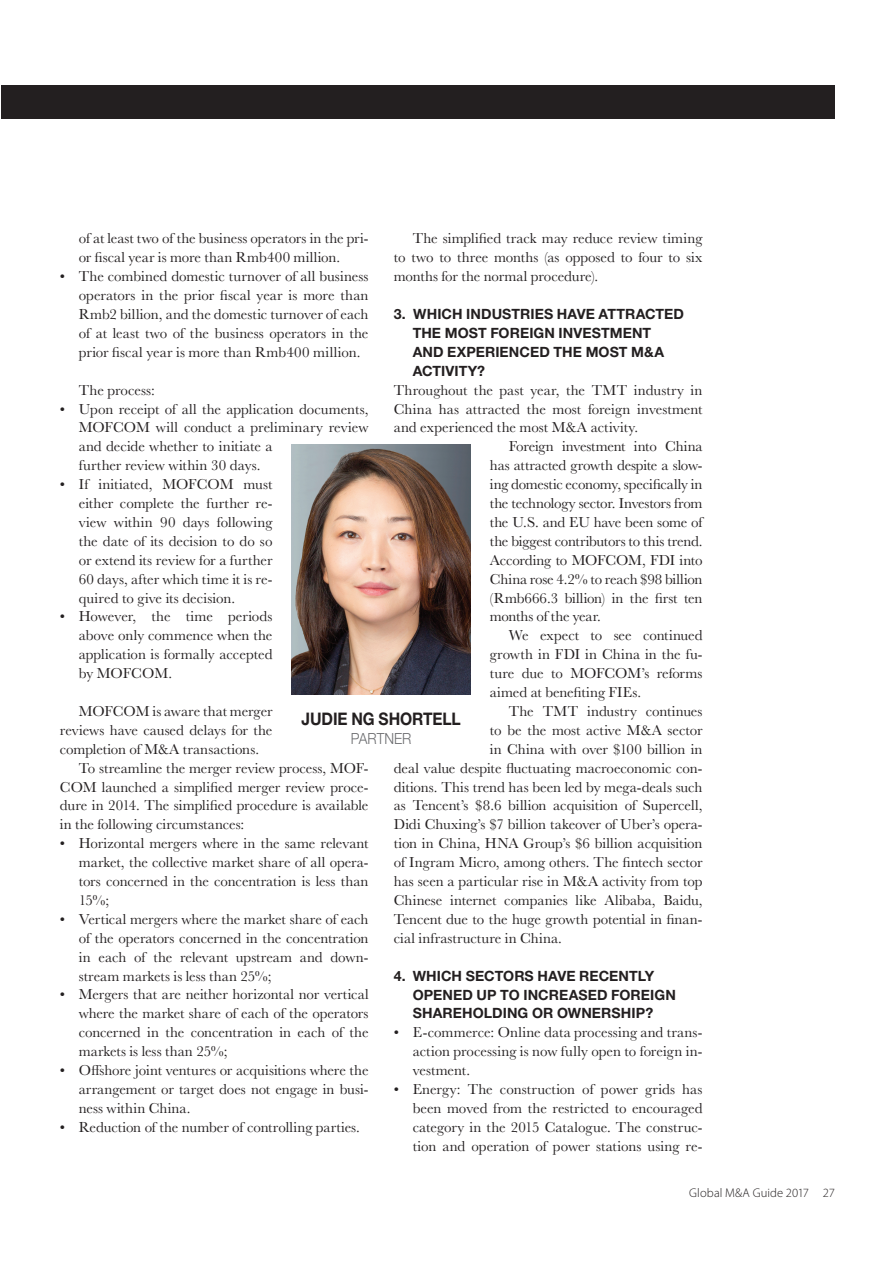
<style>
.page{position:relative;width:893px;height:1263px;background:#fff}
.page>*{position:absolute;margin:0;border:0;box-sizing:border-box;transform-origin:0 0}
.t1{font:700 17.4px "Helvetica Neue LT Std";letter-spacing:-.01em;color:#231f20;scale:.9 1}
.t2{font:300 15.3px "Helvetica Neue LT Std";color:#6c6d70;scale:.9 1}
.t3{font:15px/18.9px "Baskerville";color:#231f20;text-align:justify}
.t4{font:15px "Baskerville";letter-spacing:-.02em;color:#231f20}
.t5{font:700 14.1px/18.9px "Helvetica Neue LT Std";letter-spacing:.005em;color:#231f20}
.t6{font:300 12.6px "Myriad Pro";letter-spacing:.005em;color:#231f20}
</style>
<div class="page">
<div style="left:1px;top:86px;width:834px;height:33px;background:#231f20"></div>
<img style="left:291px;top:444px;width:180px;height:251px">
<p class="t3" style="left:394px;top:229px;width:310px;text-indent:19px">The simplified track may reduce review timing to two to three months (as opposed to four to six months for the normal procedure).</p>
<p class="t5" style="left:413px;top:304px;width:273px;text-indent:-19px">3. WHICH INDUSTRIES HAVE ATTRACTED<br>THE MOST FOREIGN INVESTMENT<br>AND EXPERIENCED THE MOST M&amp;A<br>ACTIVITY?</p>
<p class="t3" style="left:394px;top:381px;width:310px">Throughout the past year, the TMT industry in</p>
<p class="t3" style="left:394px;top:399px;width:310px">China has attracted the most foreign investment</p>
<p class="t3" style="left:394px;top:418px;width:246px">and experienced the most M&amp;A activity.</p>
<p class="t3" style="left:509px;top:437px;width:195px">Foreign investment into China</p>
<p class="t3" style="left:490px;top:456px;width:214px">has attracted growth despite a slow-</p>
<p class="t3" style="left:490px;top:475px;width:214px">ing domestic economy, specifically in</p>
<p class="t3" style="left:490px;top:494px;width:214px">the technology sector. Investors from</p>
<p class="t4" style="left:490px;top:512px;width:214px">the U.S. and EU have been some of</p>
<p class="t3" style="left:490px;top:532px;width:214px">the biggest contributors to this trend.</p>
<p class="t3" style="left:490px;top:551px;width:214px">According to MOFCOM, FDI into</p>
<p class="t3" style="left:490px;top:569px;width:214px">China rose 4.2% to reach $98 billion</p>
<p class="t3" style="left:490px;top:588px;width:214px">(Rmb666.3 billion) in the first ten</p>
<p class="t4" style="left:490px;top:607px;width:113px">months of the year.</p>
<p class="t3" style="left:509px;top:626px;width:195px">We expect to see continued</p>
<p class="t3" style="left:490px;top:645px;width:214px">growth in FDI in China in the fu-</p>
<p class="t3" style="left:490px;top:664px;width:214px">ture due to MOFCOM’s reforms</p>
<p class="t3" style="left:490px;top:683px;width:153px">aimed at benefiting FIEs.</p>
<p class="t3" style="left:509px;top:702px;width:195px">The TMT industry continues</p>
<p class="t3" style="left:490px;top:721px;width:214px">to be the most active M&amp;A sector</p>
<p class="t3" style="left:490px;top:740px;width:214px">in China with over $100 billion in</p>
<p class="t3" style="left:394px;top:758px;width:310px">deal value despite fluctuating macroeconomic con-</p>
<p class="t3" style="left:394px;top:777px;width:310px">ditions. This trend has been led by mega-deals such</p>
<p class="t3" style="left:394px;top:796px;width:310px">as Tencent’s $8.6 billion acquisition of Supercell,</p>
<p class="t3" style="left:394px;top:815px;width:310px">Didi Chuxing’s $7 billion takeover of Uber’s opera-</p>
<p class="t3" style="left:394px;top:834px;width:310px">tion in China, HNA Group’s $6 billion acquisition</p>
<p class="t3" style="left:394px;top:853px;width:310px">of Ingram Micro, among others. The fintech sector</p>
<p class="t3" style="left:394px;top:872px;width:310px">has seen a particular rise in M&amp;A activity from top</p>
<p class="t3" style="left:394px;top:891px;width:310px">Chinese internet companies like Alibaba, Baidu,</p>
<p class="t3" style="left:394px;top:910px;width:310px">Tencent due to the huge growth potential in finan-</p>
<p class="t3" style="left:394px;top:929px;width:170px">cial infrastructure in China.</p>
<p class="t5" style="left:413px;top:966px;width:265px;text-indent:-19px">4. WHICH SECTORS HAVE RECENTLY<br>OPENED UP TO INCREASED FOREIGN<br>SHAREHOLDING OR OWNERSHIP?</p>
<p class="t3" style="left:413px;top:1023px;width:291px;text-indent:-19px">• E-commerce: Online data processing and trans&shy;action processing is now fully open to foreign in&shy;vestment.</p>
<p class="t3" style="left:413px;top:1080px;width:291px;text-indent:-19px">• Energy: The construction of power grids has been moved from the restricted to encouraged category in the 2015 Catalogue. The construc&shy;tion and operation of power stations using re-</p>
<p class="t3" style="left:79px;top:229px;width:291px">of at least two of the business operators in the pri&shy;or fiscal year is more than Rmb400 million.</p>
<p class="t3" style="left:79px;top:267px;width:291px;text-indent:-19px">• The combined domestic turnover of all business operators in the prior fiscal year is more than Rmb2 billion, and the domestic turnover of each of at least two of the business operators in the prior fiscal year is more than Rmb400 million.</p>
<p class="t3" style="left:79px;top:381px;width:78px">The process:</p>
<p class="t3" style="left:79px;top:399px;width:291px;text-align:left;text-indent:-19px">• Upon receipt of all the application documents, MOFCOM will conduct a preliminary review and decide whether to initiate a<br>further review within 30 days.</p>
<p class="t3" style="left:79px;top:475px;width:195px;text-indent:-19px">• If initiated, MOFCOM must either complete the further re&shy;view within 90 days following the date of its decision to do so or extend its review for a further 60 days, after which time it is re&shy;quired to give its decision.</p>
<p class="t3" style="left:79px;top:607px;width:195px;text-indent:-19px">• However, the time periods above only commence when the application is formally accepted by MOFCOM.</p>
<p class="t3" style="left:79px;top:702px;width:195px">MOFCOM is aware that merger</p>
<p class="t3" style="left:60px;top:721px;width:214px">reviews have caused delays for the</p>
<p class="t3" style="left:60px;top:740px;width:201px">completion of M&amp;A transactions.</p>
<p class="t3" style="left:79px;top:758px;width:291px">To streamline the merger review process, MOF-</p>
<p class="t3" style="left:60px;top:777px;width:310px">COM launched a simplified merger review proce-</p>
<p class="t3" style="left:60px;top:796px;width:310px">dure in 2014. The simplified procedure is available</p>
<p class="t3" style="left:60px;top:815px;width:186px">in the following circumstances:</p>
<p class="t3" style="left:79px;top:834px;width:291px;text-indent:-19px">• Horizontal mergers where in the same relevant market, the collective market share of all opera&shy;tors concerned in the concentration is less than 15%;</p>
<p class="t3" style="left:79px;top:910px;width:291px;text-indent:-19px">• Vertical mergers where the market share of each of the operators concerned in the concentration in each of the relevant upstream and down&shy;stream markets is less than 25%;</p>
<p class="t3" style="left:79px;top:985px;width:291px;text-indent:-19px">• Mergers that are neither horizontal nor vertical where the market share of each of the operators concerned in the concentration in each of the markets is less than 25%;</p>
<p class="t3" style="left:79px;top:1061px;width:291px;text-indent:-19px">• Offshore joint ventures or acquisitions where the arrangement or target does not engage in busi&shy;ness within China.</p>
<p class="t3" style="left:60px;top:1118px;width:302px">• Reduction of the number of controlling parties.</p>
<p class="t1" style="left:302px;top:708px;width:178px">JUDIE NG SHORTELL</p>
<p class="t2" style="left:351px;top:729px;width:69px">PARTNER</p>
<p class="t6" style="left:689px;top:1186px;width:147px">Global M&amp;A Guide 2017 27</p>
</div>
